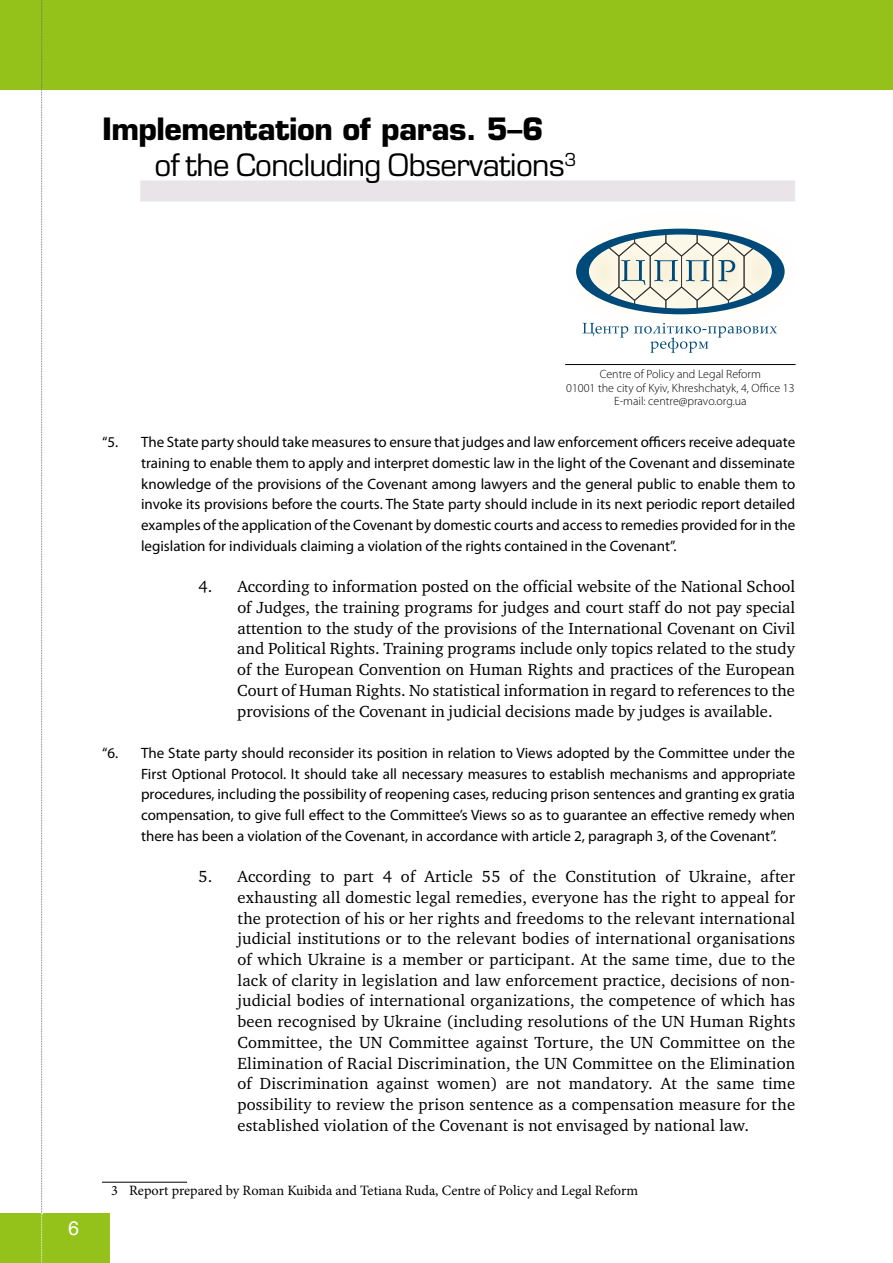
<style>
.page{position:relative;width:893px;height:1263px;background:#fff}
.page>*{position:absolute;margin:0;border:0;box-sizing:border-box;transform-origin:0 0}
.t1{font:30px/36px "Europe C";letter-spacing:-.02em;color:#000}
.t2{font:19.5px "Helios";color:#fff}
.t3{font:16.5px/20.7px "Charter C";color:#000;text-align:justify}
.t4{font:15px/20.7px "Myriad Pro";color:#000;text-align:justify}
.t5{font:14.25px "Minion Pro";color:#000}
.t6{font:300 12px/13.5px "Myriad Pro";color:#000;text-align:center}
.s1{font-weight:700}
</style>
<div class="page">
<div style="left:140px;top:180px;width:655px;height:21px;background:#e8e4e7"></div>
<hr style="left:102px;top:1182px;width:85px;height:1px;background:#000">
<div style="left:0;top:0;width:893px;height:90px;background:#94c11a"></div>
<hr style="left:565px;top:364px;width:231px;height:1px;background:#000">
<div style="left:0;top:1213px;width:110px;height:50px;background:#94c11a"></div>
<svg style="left:41px;top:0;width:2px;height:1263px"></svg>
<svg style="left:576px;top:229px;width:209px;height:85px"></svg>
<svg style="left:582px;top:323px;width:195px;height:30px"></svg>
<h1 class="t1" style="left:155px;top:112px;width:423px;text-indent:-52px"><span class="s1">Implementation of paras. 5–6<br></span>of the Concluding Observations<sup>3</sup></h1>
<p class="t2" style="left:68px;top:1216px;width:12px">6</p>
<p class="t6" style="left:566px;top:367px;width:230px">Centre of Policy and Legal Reform<br>01001 the city of Kyiv, Khreshchatyk, 4, Office 13<br>E-mail: centre@pravo.org.ua</p>
<p class="t4" style="left:102px;top:432px;width:18px">“5.</p>
<p class="t4" style="left:141px;top:432px;width:656px">The State party should take measures to ensure that judges and law enforcement officers receive adequate training to enable them to apply and interpret domestic law in the light of the Covenant and disseminate knowledge of the provisions of the Covenant among lawyers and the general public to enable them to invoke its provisions before the courts. The State party should include in its next periodic report detailed examples of the application of the Covenant by domestic courts and access to remedies provided for in the legislation for individuals claiming a violation of the rights contained in the Covenant”.</p>
<p class="t3" style="left:237px;top:576px;width:559px;text-indent:-39px">4. According to information posted on the official website of the National School of Judges, the training programs for judges and court staff do not pay special attention to the study of the provisions of the International Covenant on Civil and Political Rights. Training programs include only topics related to the study of the European Convention on Human Rights and practices of the European Court of Human Rights. No statistical information in regard to references to the provisions of the Covenant in judicial decisions made by judges is available.</p>
<p class="t4" style="left:102px;top:742px;width:18px">“6.</p>
<p class="t4" style="left:141px;top:742px;width:656px">The State party should reconsider its position in relation to Views adopted by the Committee under the First Optional Protocol. It should take all necessary measures to establish mechanisms and appropriate procedures, including the possibility of reopening cases, reducing prison sentences and granting ex gratia compensation, to give full effect to the Committee’s Views so as to guarantee an effective remedy when there has been a violation of the Covenant, in accordance with article 2, paragraph 3, of the Covenant”.</p>
<p class="t3" style="left:237px;top:866px;width:559px;text-indent:-39px">5. According to part 4 of Article 55 of the Constitution of Ukraine, after exhausting all domestic legal remedies, everyone has the right to appeal for the protection of his or her rights and freedoms to the relevant international judicial institutions or to the relevant bodies of international organisations of which Ukraine is a member or participant. At the same time, due to the lack of clarity in legislation and law enforcement practice, decisions of non&shy;judicial bodies of international organizations, the competence of which has been recognised by Ukraine (including resolutions of the UN Human Rights Committee, the UN Committee against Torture, the UN Committee on the Elimination of Racial Discrimination, the UN Committee on the Elimination of Discrimination against women) are not mandatory. At the same time possibility to review the prison sentence as a compensation measure for the established violation of the Covenant is not envisaged by national law.</p>
<p class="t5" style="left:111px;top:1181px;width:528px">3 Report prepared by Roman Kuibida and Tetiana Ruda, Centre of Policy and Legal Reform</p>
</div>
